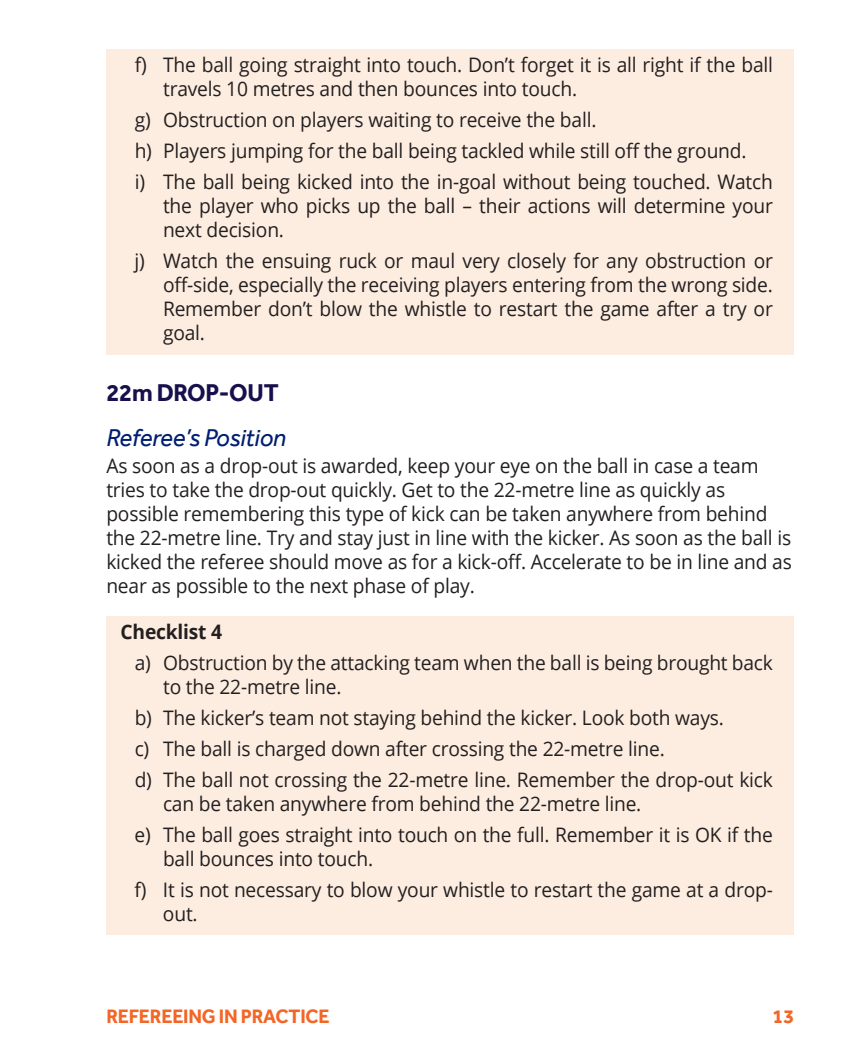
<style>
.page{position:relative;width:851px;height:1049px;background:#fff}
.page>*{position:absolute;margin:0;border:0;box-sizing:border-box;transform-origin:0 0}
.t1{font:italic 25px "Effra";letter-spacing:-.01em;color:#001f71}
.t2{font:700 25px "Effra";letter-spacing:-.01em;color:#18104c;scale:.96 1}
.t3{font:20px/24px "Open Sans";letter-spacing:-.01em;color:#231f20;scale:.96 1}
.t4{font:700 20px "Effra";letter-spacing:-.01em;color:#f26626;scale:.96 1}
.t5{font:700 20px "Open Sans";letter-spacing:-.01em;color:#231f20;scale:.96 1}
.t6{font:700 20px "Effra";letter-spacing:-.01em;color:#f26626}
</style>
<div class="page">
<div style="left:106px;top:50px;width:688px;height:60px;background:#fdede0"></div>
<div style="left:106px;top:105px;width:688px;height:36px;background:#fdede0"></div>
<div style="left:106px;top:136px;width:688px;height:36px;background:#fdede0"></div>
<div style="left:106px;top:167px;width:688px;height:84px;background:#fdede0"></div>
<div style="left:106px;top:246px;width:688px;height:109px;background:#fdede0"></div>
<div style="left:106px;top:616px;width:688px;height:37px;background:#fdede0"></div>
<div style="left:106px;top:647px;width:688px;height:61px;background:#fdede0"></div>
<div style="left:106px;top:702px;width:688px;height:37px;background:#fdede0"></div>
<div style="left:106px;top:733px;width:688px;height:37px;background:#fdede0"></div>
<div style="left:106px;top:764px;width:688px;height:61px;background:#fdede0"></div>
<div style="left:106px;top:819px;width:688px;height:61px;background:#fdede0"></div>
<div style="left:106px;top:875px;width:688px;height:60px;background:#fdede0"></div>
<p class="t3" style="left:163px;top:52px;width:636px;text-indent:-28px">f) The ball going straight into touch. Don’t forget it is all right if the ball travels 10 metres and then bounces into touch.</p>
<p class="t3" style="left:135px;top:104px;width:666px;line-height:31px">g) Obstruction on players waiting to receive the ball.<br>h) Players jumping for the ball being tackled while still off the ground.<br>i) The ball being kicked into the in-goal without being touched. Watch</p>
<p class="t3" style="left:163px;top:193px;width:636px">the player who picks up the ball – their actions will determine your next decision.</p>
<p class="t3" style="left:163px;top:249px;width:636px;text-align:justify;text-indent:-28px">j) Watch the ensuing ruck or maul very closely for any obstruction or off-side, especially the receiving players entering from the wrong side.<br>Remember don’t blow the whistle to restart the game after a try or goal.</p>
<p class="t2" style="left:106px;top:378px;width:181px">22m DROP-OUT</p>
<p class="t1" style="left:106px;top:422px;width:181px">Referee’s Position</p>
<p class="t3" style="left:106px;top:453px;width:715px">As soon as a drop-out is awarded, keep your eye on the ball in case a team tries to take the drop-out quickly. Get to the 22-metre line as quickly as possible remembering this type of kick can be taken anywhere from behind the 22-metre line. Try and stay just in line with the kicker. As soon as the ball is kicked the referee should move as for a kick-off. Accelerate to be in line and as near as possible to the next phase of play.</p>
<p class="t5" style="left:120px;top:617px;width:107px">Checklist 4</p>
<p class="t3" style="left:163px;top:650px;width:636px;text-indent:-28px">a) Obstruction by the attacking team when the ball is being brought back to the 22-metre line.</p>
<p class="t3" style="left:135px;top:701px;width:666px;line-height:31px">b) The kicker’s team not staying behind the kicker. Look both ways.<br>c) The ball is charged down after crossing the 22-metre line.<br>d) The ball not crossing the 22-metre line. Remember the drop-out kick</p>
<p class="t3" style="left:135px;top:787px;width:666px;line-height:31px;text-indent:28px">can be taken anywhere from behind the 22-metre line.<br>e) The ball goes straight into touch on the full. Remember it is OK if the</p>
<p class="t3" style="left:135px;top:843px;width:666px;line-height:31px;text-indent:28px">ball bounces into touch.<br>f) It is not necessary to blow your whistle to restart the game at a drop-</p>
<p class="t3" style="left:163px;top:901px;width:38px">out.</p>
<p class="t4" style="left:106px;top:1005px;width:234px">REFEREEING IN PRACTICE</p>
<p class="t6" style="left:772px;top:1005px;width:23px">13</p>
</div>
